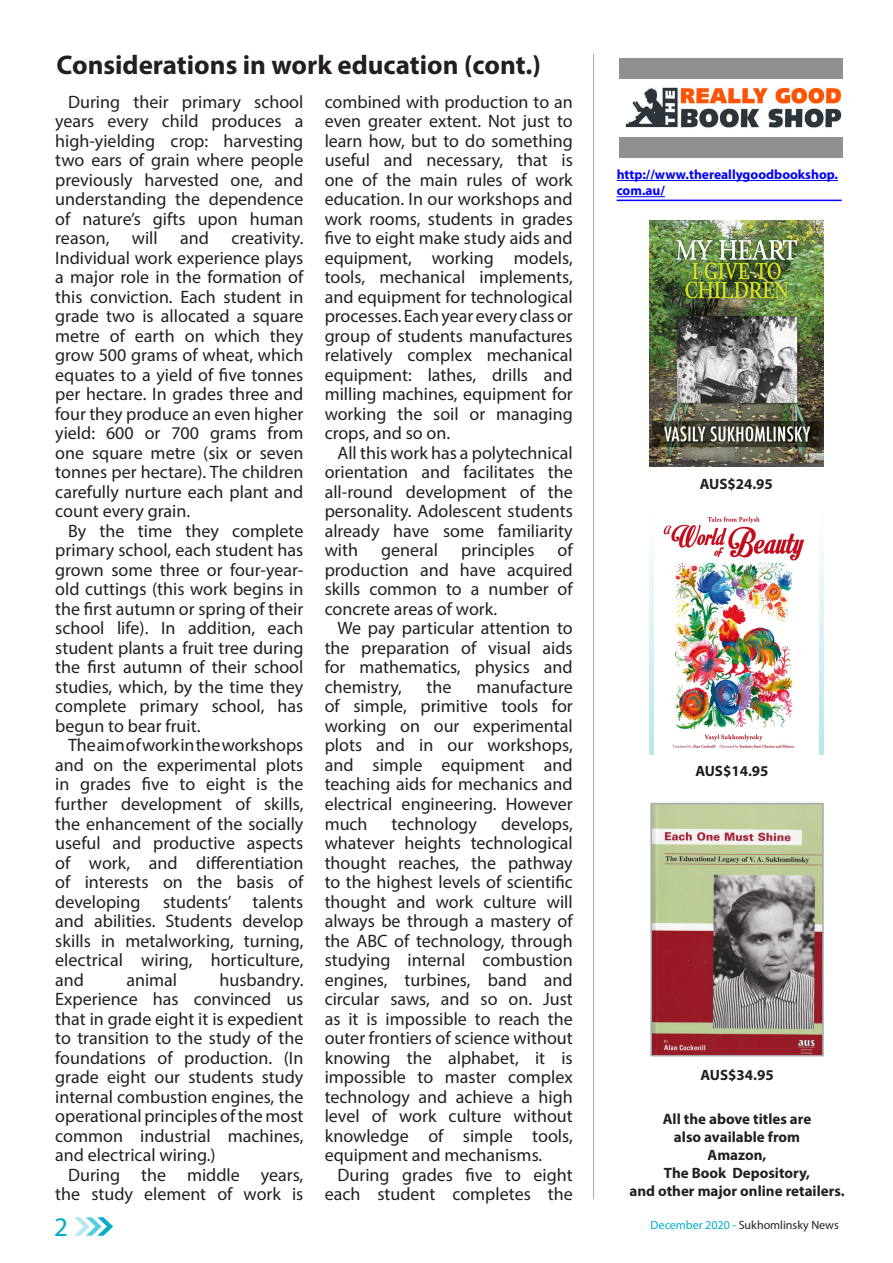
<style>
.page{position:relative;width:893px;height:1263px;background:#fff}
.page>*{position:absolute;margin:0;border:0;box-sizing:border-box;transform-origin:0 0}
._02_Article_Title{font:700 27px "Myriad Pro";color:#231f20}
.t1{font:27px "Myriad Pro";color:#00acc8}
.t2{font:18px/19.5px "Myriad Pro";color:#231f20;text-align:justify}
.TOC_entry{font:700 15px "Myriad Pro";color:#231f20}
.t3{font:700 13.5px/16.2px "Myriad Pro";color:#00f}
.t4{font:12px "Myriad Pro";color:#231f20}
.s1{color:#00acc8}
</style>
<div class="page">
<svg style="left:74px;top:1217px;width:39px;height:19px"></svg>
<div style="left:650px;top:509px;width:173px;height:245px;background:linear-gradient(to bottom,#fffeff,#b8e7ef)"></div>
<img style="left:654px;top:509px;width:165px;height:245px">
<hr style="left:593px;top:54px;width:1px;height:1145px;background:#a8a9ad">
<div style="left:620px;top:58px;width:223px;height:100px;background:#918f8f"></div>
<img style="left:620px;top:80px;width:223px;height:57px">
<img style="left:653px;top:806px;width:168px;height:247px">
<div style="left:650px;top:803px;width:174px;height:253px;border:2px solid #a8a9ad"></div>
<hr style="left:617px;top:180px;width:221px;height:1px;background:#00f">
<hr style="left:617px;top:200px;width:225px;height:1px;background:#00f">
<hr style="left:617px;top:196px;width:48px;height:1px;background:#00f">
<img style="left:650px;top:221px;width:173px;height:245px">
<p class="_02_Article_Title" style="left:57px;top:48px;width:486px">Considerations in work education (cont.)</p>
<p class="t2" style="left:55px;top:92px;width:250px;text-indent:13px">During their primary school years every child produces a high-yielding crop: harvesting two ears of grain where people previously harvested one, and understanding the dependence of nature’s gifts upon human reason, will and creativity.<br>Individual work experience plays a major role in the formation of this conviction. Each student in grade two is allocated a square metre of earth on which they grow 500 grams of wheat, which equates to a yield of five tonnes per hectare. In grades three and four they produce an even higher yield: 600 or 700 grams from one square metre (six or seven tonnes per hectare). The children carefully nurture each plant and count every grain.</p>
<p class="t2" style="left:55px;top:521px;width:250px;text-indent:13px">By the time they complete primary school, each student has grown some three or four-year&shy;old cuttings (this work begins in the first autumn or spring of their school life). In addition, each student plants a fruit tree during the first autumn of their school studies, which, by the time they complete primary school, has begun to bear fruit.</p>
<p class="t2" style="left:55px;top:735px;width:250px;text-indent:13px">The aim of work in the workshops and on the experimental plots in grades five to eight is the further development of skills, the enhancement of the socially useful and productive aspects of work, and differentiation of interests on the basis of developing students’ talents and abilities. Students develop skills in metalworking, turning, electrical wiring, horticulture, and</p>
<p class="t2" style="left:55px;top:969px;width:250px;text-indent:164px">husbandry.<br>Experience has convinced us that in grade eight it is expedient to transition to the study of the foundations of production. (In grade eight our students study internal combustion engines, the operational principles of the most common industrial machines, and electrical wiring.)</p>
<p class="t2" style="left:55px;top:1164px;width:250px;text-align:right">During the middle years, the study element of work is</p>
<p class="t2" style="left:126px;top:969px;width:52px">animal</p>
<p class="t2" style="left:325px;top:92px;width:250px">combined with production to an even greater extent. Not just to learn how, but to do something useful and necessary, that is one of the main rules of work education. In our workshops and work rooms, students in grades five to eight make study aids and equipment, working models, tools, mechanical implements, and equipment for technological processes. Each year every class or group of students manufactures relatively complex mechanical equipment: lathes, drills and milling machines, equipment for working the soil or managing crops, and so on.</p>
<p class="t2" style="left:325px;top:443px;width:250px;text-indent:13px">All this work has a polytechnical orientation and facilitates the all-round development of the personality. Adolescent students already have some familiarity with</p>
<p class="t2" style="left:325px;top:540px;width:250px;text-indent:233px">of production and have acquired skills common to a number of concrete areas of work.</p>
<p class="t2" style="left:325px;top:618px;width:250px;text-indent:13px">We pay particular attention to the preparation of visual aids for mathematics, physics and chemistry,</p>
<p class="t2" style="left:381px;top:540px;width:58px">general</p>
<p class="t2" style="left:461px;top:540px;width:75px">principles</p>
<p class="t2" style="left:325px;top:677px;width:250px;text-indent:152px">manufacture of simple, primitive tools for working on our experimental plots and in our workshops, and simple equipment and teaching aids for mechanics and electrical engineering. However much</p>
<p class="t2" style="left:427px;top:677px;width:26px">the</p>
<p class="t2" style="left:325px;top:813px;width:250px;text-indent:176px">develops, whatever heights technological thought reaches, the pathway to the highest levels of scientific thought and work culture will always be through a mastery of the ABC of technology, through studying internal combustion engines, turbines, band and circular saws, and so on. Just as it is impossible to reach the outer frontiers of science without knowing the alphabet, it is impossible to master complex technology and achieve a high level of work culture without knowledge of simple tools, equipment and mechanisms.</p>
<p class="t2" style="left:325px;top:1164px;width:250px;text-align:right">During grades five to eight each student completes the</p>
<p class="t2" style="left:392px;top:813px;width:87px">technology</p>
<p class="t3" style="left:617px;top:166px;width:223px">http://www.thereallygoodbookshop. com.au/</p>
<p class="TOC_entry" style="left:700px;top:474px;width:75px">AUS$24.95</p>
<p class="TOC_entry" style="left:695px;top:761px;width:75px">AUS$14.95</p>
<p class="TOC_entry" style="left:700px;top:1065px;width:75px">AUS$34.95</p>
<p class="TOC_entry" style="left:663px;top:1109px;width:150px">All the above titles are</p>
<p class="TOC_entry" style="left:674px;top:1127px;width:128px">also available from</p>
<p class="TOC_entry" style="left:708px;top:1145px;width:60px">Amazon,</p>
<p class="TOC_entry" style="left:664px;top:1163px;width:148px">The Book Depository,</p>
<p class="TOC_entry" style="left:629px;top:1181px;width:217px">and other major online retailers.</p>
<h1 class="t1" style="left:54px;top:1210px;width:15px">2</h1>
<p class="t4" style="left:651px;top:1218px;width:190px"><span class="s1">December 2020 -</span> Sukhomlinsky News</p>
</div>
